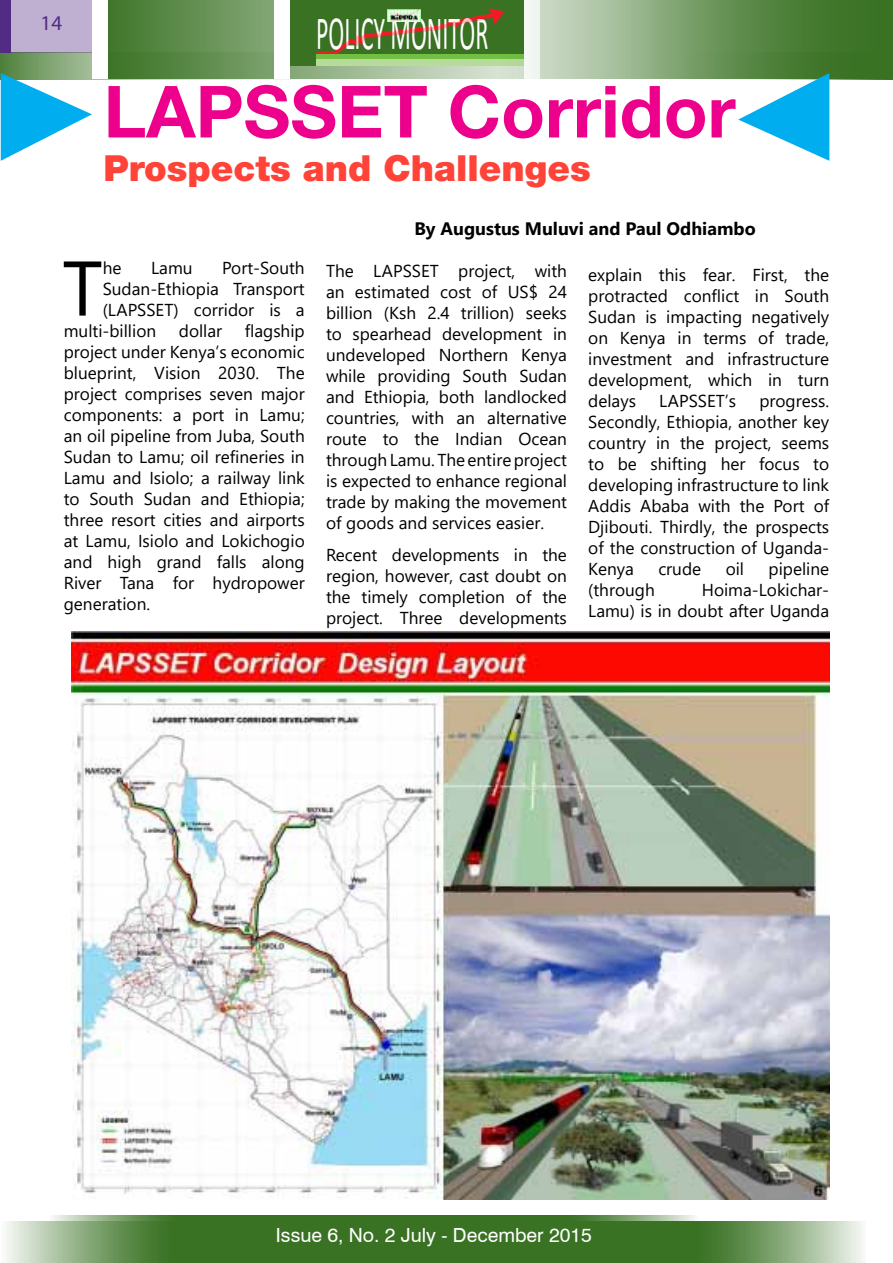
<style>
.page{position:relative;width:893px;height:1263px;background:#fff}
.page>*{position:absolute;margin:0;border:0;box-sizing:border-box;transform-origin:0 0}
.t1{font:77.25px "Segoe UI";color:#000}
.t2{font:700 72px "Helvetica Neue LT Std";color:#ec008c}
.t3{font:48px "Calibri";color:#fff;scale:.5 1}
.t4{font:900 36px "Helvetica Neue LT Std";color:#ff4338}
.t5{font:21px "Myriad Pro";color:#522b85}
.t6{font:19.5px "Swiss 721 Cyrillic BT";color:#fff}
.t7{font:700 18px "Segoe UI";color:#000}
.t8{font:17.25px/21px "Segoe UI";color:#000;text-align:justify}
</style>
<div class="page">
<svg style="left:434px;top:1221px;width:429px;height:42px;background:#598847"></svg>
<svg style="left:6px;top:1221px;width:428px;height:42px;background:#5a8847"></svg>
<svg style="left:373px;top:1215px;width:322px;height:5px;background:#598846"></svg>
<svg style="left:52px;top:1215px;width:321px;height:5px;background:#598847"></svg>
<svg style="left:0;top:52px;width:92px;height:27px;background:#7a9e6d"></svg>
<svg style="left:108px;top:0;width:392px;height:79px;background:#6d965c"></svg>
<div style="left:290px;top:0;width:234px;height:66px;background:#3a7224"></div>
<svg style="left:316px;top:8px;width:184px;height:50px"></svg>
<div style="left:317px;top:54px;width:207px;height:11px;background:#72bf44"></div>
<img style="left:387px;top:9px;width:33px;height:13px">
<div style="left:317px;top:59px;width:207px;height:7px;background:#b7db9b"></div>
<div style="left:11px;top:0;width:81px;height:52px;background:#bfb0d2"></div>
<div style="left:0;top:0;width:11px;height:52px;background:#522b85"></div>
<div style="left:274px;top:0;width:16px;height:79px;background:#fff"></div>
<svg style="left:500px;top:0;width:393px;height:79px;background:#789e69"></svg>
<img style="left:72px;top:631px;width:757px;height:569px">
<svg style="left:1px;top:73px;width:91px;height:88px"></svg>
<svg style="left:738px;top:73px;width:91px;height:88px"></svg>
<p class="t5" style="left:41px;top:10px;width:23px">14</p>
<h3 class="t3" style="left:316px;top:0;width:346px">POLICY MONITOR</h3>
<h2 class="t2" style="left:104px;top:67px;width:634px">LAPSSET Corridor</h2>
<h3 class="t4" style="left:104px;top:146px;width:489px">Prospects and Challenges</h3>
<p class="t7" style="left:414px;top:214px;width:343px">By Augustus Muluvi and Paul Odhiambo</p>
<h1 class="t1" style="left:62px;top:226px;width:42px">T</h1>
<p class="t8" style="left:103px;top:257px;width:20px">he</p>
<p class="t8" style="left:151px;top:257px;width:43px">Lamu</p>
<p class="t8" style="left:222px;top:257px;width:84px">Port-South</p>
<p class="t8" style="left:103px;top:278px;width:204px">Sudan-Ethiopia Transport</p>
<p class="t8" style="left:103px;top:299px;width:204px">(LAPSSET) corridor is a</p>
<p class="t8" style="left:64px;top:320px;width:94px">multi-billion</p>
<p class="t8" style="left:179px;top:320px;width:45px">dollar</p>
<p class="t8" style="left:64px;top:320px;width:242px;text-indent:181px">flagship project under Kenya’s economic blueprint, Vision 2030. The project comprises seven major components: a port in Lamu; an oil pipeline from Juba, South Sudan to Lamu; oil refineries in Lamu and Isiolo; a railway link to South Sudan and Ethiopia; three resort cities and airports at Lamu, Isiolo and Lokichogio and high grand falls along River Tana for hydropower generation.</p>
<p class="t8" style="left:326px;top:260px;width:242px">The LAPSSET project, with an estimated cost of US$ 24 billion (Ksh 2.4 trillion) seeks to spearhead development in undeveloped Northern Kenya while providing South Sudan and Ethiopia, both landlocked countries, with an alternative route to the Indian Ocean through Lamu. The entire project is expected to enhance regional trade by making the movement of goods and services easier.</p>
<p class="t8" style="left:326px;top:544px;width:242px">Recent developments in the region, however, cast doubt on the timely completion of the project. Three developments</p>
<p class="t8" style="left:588px;top:264px;width:242px">explain this fear. First, the protracted conflict in South Sudan is impacting negatively on Kenya in terms of trade, investment and infrastructure development, which in turn delays</p>
<p class="t8" style="left:659px;top:390px;width:78px">LAPSSET’s</p>
<p class="t8" style="left:588px;top:390px;width:242px;text-indent:171px">progress.<br>Secondly, Ethiopia, another key country in the project, seems to be shifting her focus to developing infrastructure to link Addis Ababa with the Port of Djibouti. Thirdly, the prospects of the construction of Uganda-Kenya</p>
<p class="t8" style="left:658px;top:558px;width:44px">crude</p>
<p class="t8" style="left:726px;top:558px;width:20px">oil</p>
<p class="t8" style="left:768px;top:558px;width:62px">pipeline</p>
<p class="t8" style="left:588px;top:579px;width:68px">(through</p>
<p class="t8" style="left:588px;top:579px;width:242px;text-align:right">Hoima-Lokichar-<br>Lamu) is in doubt after Uganda</p>
<p class="t6" style="left:276px;top:1223px;width:317px">Issue 6, No. 2 July - December 2015</p>
</div>
